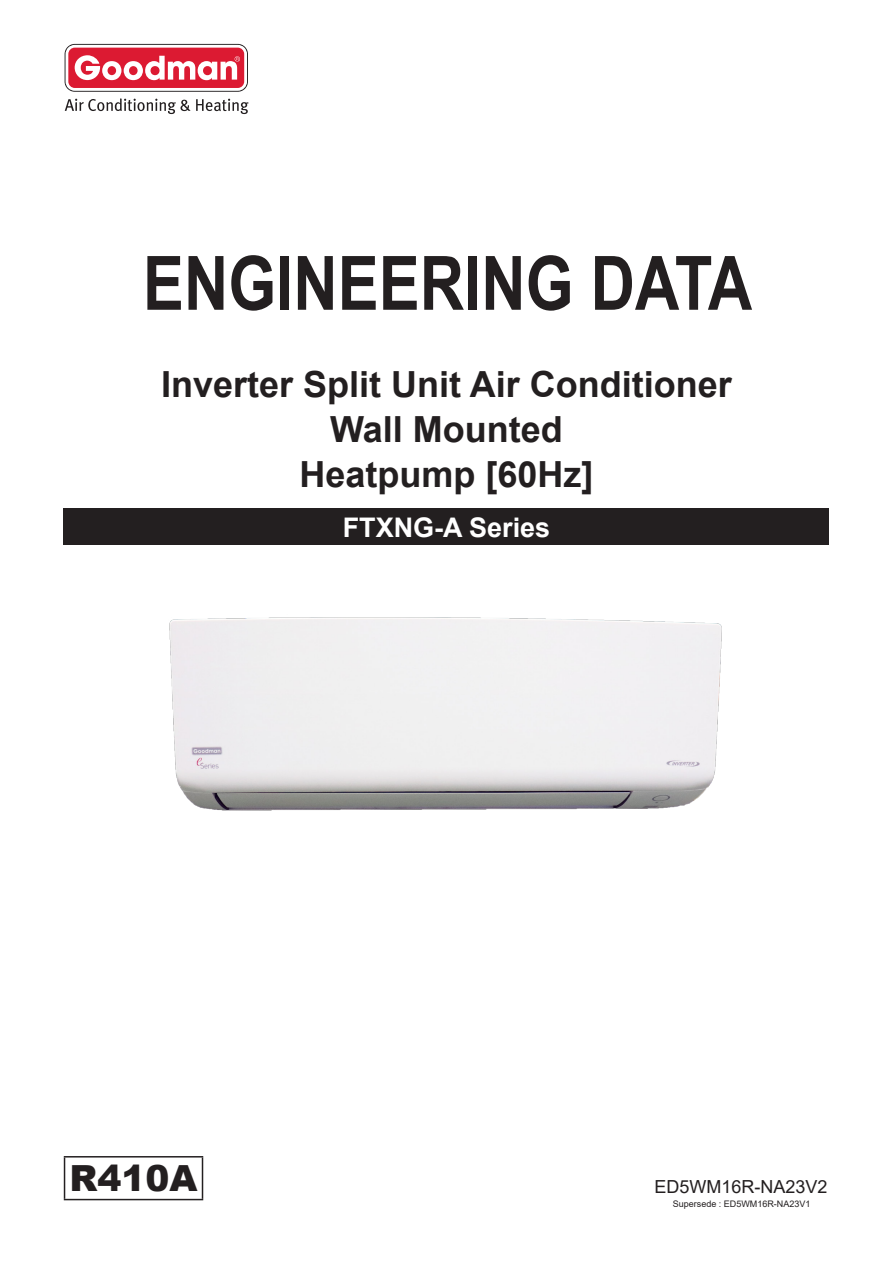
<style>
.page{position:relative;width:893px;height:1263px;background:#fff}
.page>*{position:absolute;margin:0;border:0;box-sizing:border-box;transform-origin:0 0}
.Cover_Header{font:700 75px "Arial Narrow";color:#231f20}
.Sub_Header{font:700 36px/45px "Arial";color:#231f20;text-align:center}
.Series_Number{font:900 36px "Arial";color:#231f20}
.Series_Model{font:700 27px "Arial";color:#fff}
.Series_Model-2{font:18px "Arial";color:#231f20}
.Series_Model-3{font:9px "Arial";color:#231f20}
</style>
<div class="page">
<div style="left:64px;top:508px;width:765px;height:37px;background:#231f20"></div>
<hr style="left:64px;top:1156px;width:139px;height:1px;background:#231f20">
<hr style="left:64px;top:1157px;width:1px;height:42px;background:#231f20">
<hr style="left:202px;top:1157px;width:1px;height:42px;background:#231f20">
<hr style="left:64px;top:1199px;width:139px;height:1px;background:#231f20">
<img style="left:169px;top:617px;width:553px;height:194px">
<svg style="left:65px;top:98px;width:184px;height:16px"></svg>
<svg style="left:65px;top:44px;width:183px;height:48px"></svg>
<p class="Cover_Header" style="left:143px;top:227px;width:611px">ENGINEERING DATA</p>
<p class="Sub_Header" style="left:161px;top:363px;width:572px">Inverter Split Unit Air Conditioner<br>Wall Mounted</p>
<p class="Sub_Header" style="left:299px;top:453px;width:296px">Heatpump [60Hz]</p>
<p class="Series_Model" style="left:343px;top:508px;width:209px">FTXNG-A Series</p>
<p class="Series_Number" style="left:69px;top:1152px;width:130px">R410A</p>
<p class="Series_Model-2" style="left:654px;top:1175px;width:175px">ED5WM16R-NA23V2</p>
<p class="Series_Model-3" style="left:673px;top:1197px;width:139px">Supersede : ED5WM16R-NA23V1</p>
</div>
